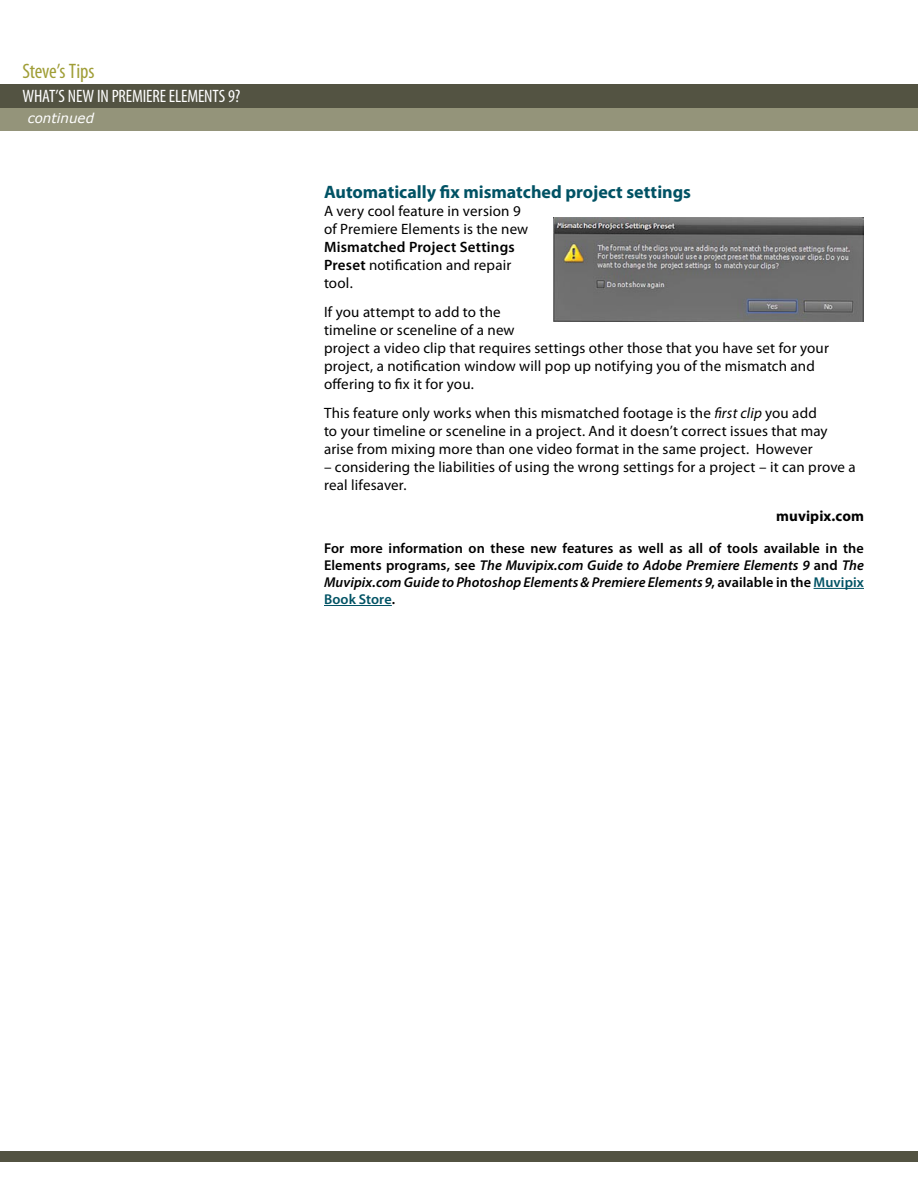
<style>
.page{position:relative;width:918px;height:1188px;background:#fff}
.page>*{position:absolute;margin:0;border:0;box-sizing:border-box;transform-origin:0 0}
.t1{font:condensed 21px "Myriad Pro";letter-spacing:-.005em;color:#a09e37}
.t2{font:700 18px "Myriad Pro";color:#005264}
.t3{font:condensed 18px "Myriad Pro";letter-spacing:-.01em;color:#fff}
.t4{font:15px/18px "Myriad Pro";letter-spacing:.01em;color:#000}
.t5{font:600 15px/18px "Myriad Pro";letter-spacing:.015em;color:#000}
.t6{font:700 15px "Myriad Pro";letter-spacing:.005em;color:#000}
.t7{font:600 14.25px/17.1px "Myriad Pro";letter-spacing:.005em;color:#000;text-align:justify}
.t8{font:italic 13.5px "Verdana";color:#fff}
.s1{font-weight:400}
.s2{font-style:italic}
.s3{color:#005264}
</style>
<div class="page">
<div style="left:0;top:1152px;width:918px;height:10px;background:#535342"></div>
<div style="left:0;top:108px;width:918px;height:23px;background:#94947a"></div>
<div style="left:0;top:84px;width:918px;height:24px;background:#535342"></div>
<hr style="left:814px;top:588px;width:50px;height:1px;background:#005264">
<hr style="left:324px;top:605px;width:68px;height:1px;background:#005264">
<img style="left:553px;top:218px;width:311px;height:103px">
<h1 class="t1" style="left:23px;top:58px;width:74px">Steve’s Tips</h1>
<p class="t8" style="left:28px;top:109px;width:68px">continued</p>
<p class="t3" style="left:22px;top:85px;width:219px">WHAT’S NEW IN PREMIERE ELEMENTS 9?</p>
<p class="t2" style="left:324px;top:180px;width:369px">Automatically fix mismatched project settings</p>
<p class="t4" style="left:324px;top:202px;width:206px">A very cool feature in version 9 of Premiere Elements is the new</p>
<p class="t5" style="left:324px;top:238px;width:192px">Mismatched Project Settings<br>Preset <span class="s1">notification and repair tool.</span></p>
<p class="t4" style="left:324px;top:303px;width:506px">If you attempt to add to the<br>timeline or sceneline of a new<br>project a video clip that requires settings other those that you have set for your project, a notification window will pop up notifying you of the mismatch and offering to fix it for you.</p>
<p class="t4" style="left:324px;top:403px;width:505px">This feature only works when this mismatched footage is the <span class="s2">first clip</span> you add to your timeline or sceneline in a project. And it doesn’t correct issues that may arise from mixing more than one video format in the same project. However</p>
<p class="t4" style="left:324px;top:457px;width:533px">– considering the liabilities of using the wrong settings for a project – it can prove a real lifesaver.</p>
<p class="t6" style="left:776px;top:506px;width:89px">muvipix.com</p>
<p class="t7" style="left:324px;top:539px;width:541px">For more information on these new features as well as all of tools available in the Elements programs, see <span class="s2">The Muvipix.com Guide to Adobe Premiere Elements 9</span> and <span class="s2">The Muvipix.com Guide to Photoshop Elements &amp; Premiere Elements 9</span>, available in the <span class="s3">Muvipix Book Store</span>.</p>
</div>
